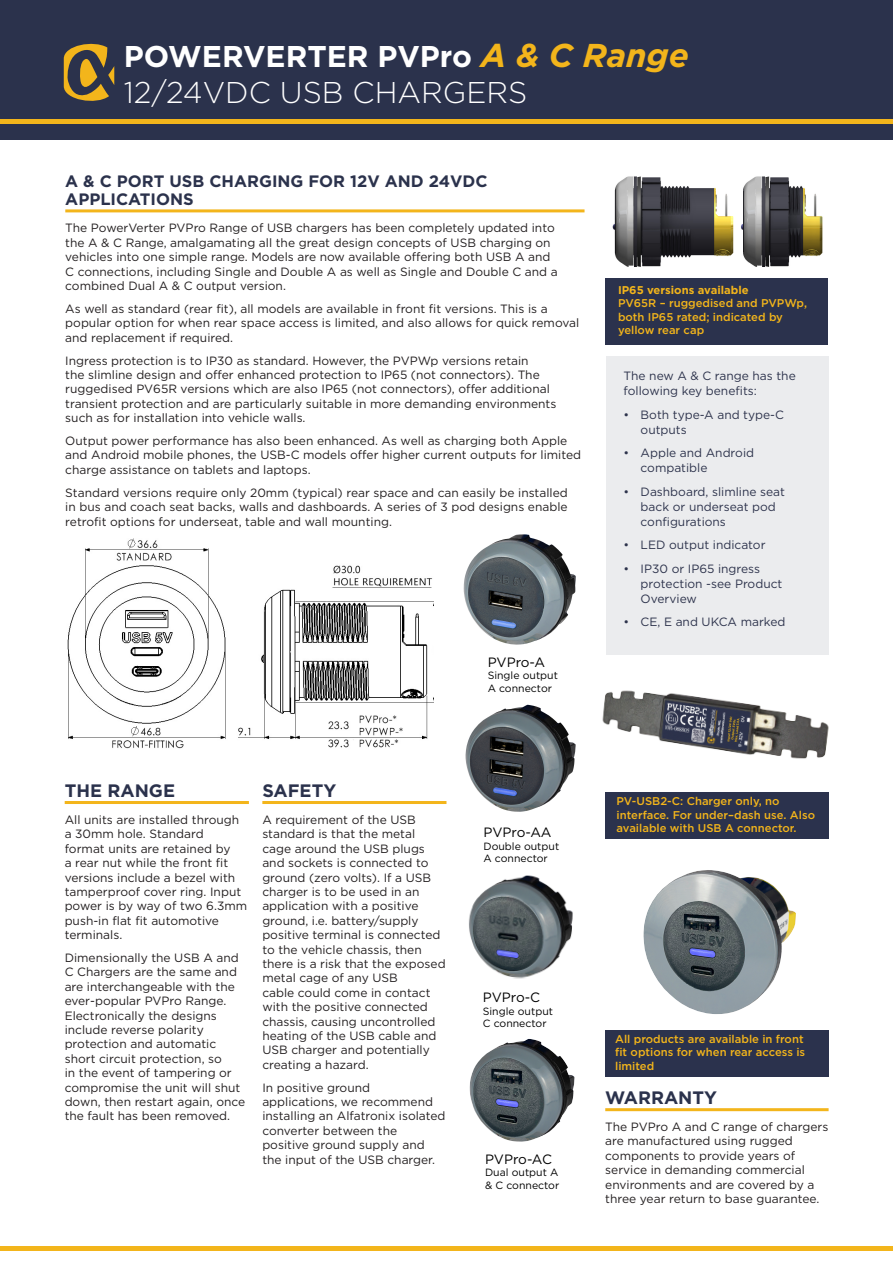
<style>
.page{position:relative;width:893px;height:1263px;background:#fff}
.page>*{position:absolute;margin:0;border:0;box-sizing:border-box;transform-origin:0 0}
.Header_heading{font:700 30px "Gotham";color:#fff}
.Content{font:300 30px "Gotham";color:#fff}
.Subheading_A{font:700 18px "Gotham";color:#2b324c}
.Subheading_A-2{font:700 16.5px/18px "Gotham";color:#2b324c}
.Body_Copy{font:13.5px "Gotham";letter-spacing:-.01em;color:#000}
.Body_Copy-2{font:12px/14.4px "Gotham";color:#231f20}
.body_copy_last_para{font:12px/15px "Gotham";color:#2d334c}
.body_copy_last_para-2{font:12px/14.4px "Gotham";color:#231f20}
.Body_Copy-3{font:500 11.25px/13.5px "Gotham";color:#f3b51b}
.Body_Copy-4{font:10.5px/12.6px "Gotham";color:#000}
.s1{font-style:italic;font-size:33px;color:#f3b51b}
.s2{font-weight:700}
</style>
<div class="page">
<div style="left:0;top:0;width:893px;height:140px;background:#2b324c"></div>
<hr style="left:0;top:1246px;width:893px;height:4px;background:#f3b51b">
<img style="left:67px;top:538px;width:366px;height:211px">
<hr style="left:65px;top:209px;width:519px;height:3px;background:#f3b51b">
<hr style="left:0;top:120px;width:893px;height:4px;background:#f3b51b">
<svg style="left:64px;top:44px;width:50px;height:57px"></svg>
<hr style="left:605px;top:1108px;width:224px;height:3px;background:#f3b51b">
<img style="left:465px;top:704px;width:110px;height:108px">
<img style="left:463px;top:534px;width:112px;height:110px">
<img style="left:469px;top:1039px;width:106px;height:102px">
<img style="left:469px;top:875px;width:104px;height:104px">
<hr style="left:65px;top:801px;width:184px;height:3px;background:#f3b51b">
<div style="left:605px;top:792px;width:224px;height:46px;background:#2b324d"></div>
<img style="left:602px;top:690px;width:227px;height:69px">
<div style="left:605px;top:278px;width:223px;height:67px;background:#2b324d"></div>
<img style="left:612px;top:176px;width:211px;height:91px">
<div style="left:606px;top:356px;width:223px;height:299px;background:#ebecee"></div>
<img style="left:643px;top:870px;width:153px;height:144px">
<hr style="left:262px;top:801px;width:184px;height:3px;background:#f3b51b">
<div style="left:605px;top:1030px;width:224px;height:46px;background:#2b324d"></div>
<p class="Header_heading" style="left:124px;top:39px;width:566px">POWERVERTER PVPro <span class="s1">A &amp; C Range</span></p>
<p class="Content" style="left:124px;top:76px;width:405px">12/24VDC USB CHARGERS</p>
<p class="Subheading_A-2" style="left:65px;top:172px;width:424px">A &amp; C PORT USB CHARGING FOR 12V AND 24VDC<br>APPLICATIONS</p>
<p class="Body_Copy-2" style="left:65px;top:221px;width:494px">The PowerVerter PVPro Range of USB chargers has been completely updated into the A &amp; C Range, amalgamating all the great design concepts of USB charging on vehicles into one simple range. Models are now available offering both USB A and C connections, including Single and Double A as well as Single and Double C and a combined Dual A &amp; C output version.</p>
<p class="Body_Copy-2" style="left:65px;top:301px;width:515px">As well as standard (rear fit), all models are available in front fit versions. This is a popular option for when rear space access is limited, and also allows for quick removal and replacement if required.</p>
<p class="Body_Copy-2" style="left:65px;top:353px;width:493px">Ingress protection is to IP30 as standard. However, the PVPWp versions retain<br>the slimline design and offer enhanced protection to IP65 (not connectors). The ruggedised PV65R versions which are also IP65 (not connectors), offer additional transient protection and are particularly suitable in more demanding environments such as for installation into vehicle walls.</p>
<p class="Body_Copy-2" style="left:65px;top:433px;width:517px">Output power performance has also been enhanced. As well as charging both Apple and Android mobile phones, the USB-C models offer higher current outputs for limited charge assistance on tablets and laptops.</p>
<p class="Body_Copy-2" style="left:65px;top:485px;width:504px;text-align:justify">Standard versions require only 20mm (typical) rear space and can easily be installed in bus and coach seat backs, walls and dashboards. A series of 3 pod designs enable retrofit options for underseat, table and wall mounting.</p>
<p class="Body_Copy" style="left:488px;top:654px;width:59px">PVPro-A</p>
<p class="Body_Copy-4" style="left:488px;top:669px;width:72px">Single output<br>A connector</p>
<p class="Body_Copy-3" style="left:618px;top:283px;width:191px"><span class="s2">IP65 versions available<br></span>PV65R – ruggedised and PVPWp, both IP65 rated; indicated by yellow rear cap</p>
<p class="body_copy_last_para" style="left:624px;top:368px;width:174px">The new A &amp; C range has the following key benefits:</p>
<p class="body_copy_last_para" style="left:641px;top:407px;width:145px;text-indent:-17px">• Both type-A and type-C outputs</p>
<p class="body_copy_last_para" style="left:641px;top:445px;width:115px;text-indent:-17px">• Apple and Android compatible</p>
<p class="body_copy_last_para" style="left:641px;top:484px;width:146px;text-indent:-17px">• Dashboard, slimline seat back or underseat pod configurations</p>
<p class="body_copy_last_para" style="left:624px;top:537px;width:143px">• LED output indicator</p>
<p class="body_copy_last_para" style="left:641px;top:561px;width:143px;text-indent:-17px">• IP30 or IP65 ingress protection -see Product<br>Overview</p>
<p class="body_copy_last_para" style="left:624px;top:614px;width:163px">• CE, E and UKCA marked</p>
<p class="Subheading_A" style="left:65px;top:780px;width:112px">THE RANGE</p>
<p class="Body_Copy-2" style="left:65px;top:812px;width:184px">All units are installed through a 30mm hole. Standard<br>format units are retained by<br>a rear nut while the front fit versions include a bezel with tamperproof cover ring. Input power is by way of two 6.3mm push-in flat fit automotive terminals.</p>
<p class="Body_Copy-2" style="left:65px;top:950px;width:182px">Dimensionally the USB A and<br>C Chargers are the same and are interchangeable with the ever-popular PVPro Range.<br>Electronically the designs include reverse polarity protection and automatic short circuit protection, so<br>in the event of tampering or compromise the unit will shut down, then restart again, once the fault has been removed.</p>
<p class="Subheading_A" style="left:262px;top:780px;width:75px">SAFETY</p>
<p class="Body_Copy-2" style="left:262px;top:812px;width:185px">A requirement of the USB standard is that the metal cage around the USB plugs and sockets is connected to ground (zero volts). If a USB charger is to be used in an application with a positive ground, i.e. battery/supply positive terminal is connected to the vehicle chassis, then there is a risk that the exposed metal cage of any USB<br>cable could come in contact with the positive connected chassis, causing uncontrolled heating of the USB cable and<br>USB charger and potentially creating a hazard.</p>
<p class="Body_Copy-2" style="left:262px;top:1080px;width:185px">In positive ground applications, we recommend installing an Alfatronix isolated converter between the positive ground supply and the input of the USB charger.</p>
<p class="Body_Copy" style="left:483px;top:825px;width:70px">PVPro-AA</p>
<p class="Body_Copy-4" style="left:483px;top:839px;width:77px">Double output<br>A connector</p>
<p class="Body_Copy" style="left:483px;top:990px;width:59px">PVPro-C</p>
<p class="Body_Copy-4" style="left:483px;top:1004px;width:72px">Single output<br>C connector</p>
<p class="Body_Copy" style="left:485px;top:1151px;width:68px">PVPro-AC</p>
<p class="Body_Copy-4" style="left:485px;top:1166px;width:76px">Dual output A &amp; C connector</p>
<p class="Body_Copy-3" style="left:617px;top:794px;width:200px">PV-USB2-C: Charger only, no interface. For under–dash use. Also available with USB A connector.</p>
<p class="Body_Copy-3" style="left:615px;top:1032px;width:192px">All products are available in front fit options for when rear access is limited</p>
<p class="Subheading_A" style="left:605px;top:1087px;width:113px">WARRANTY</p>
<p class="body_copy_last_para-2" style="left:605px;top:1119px;width:225px">The PVPro A and C range of chargers are manufactured using rugged components to provide years of service in demanding commercial environments and are covered by a three year return to base guarantee.</p>
</div>
